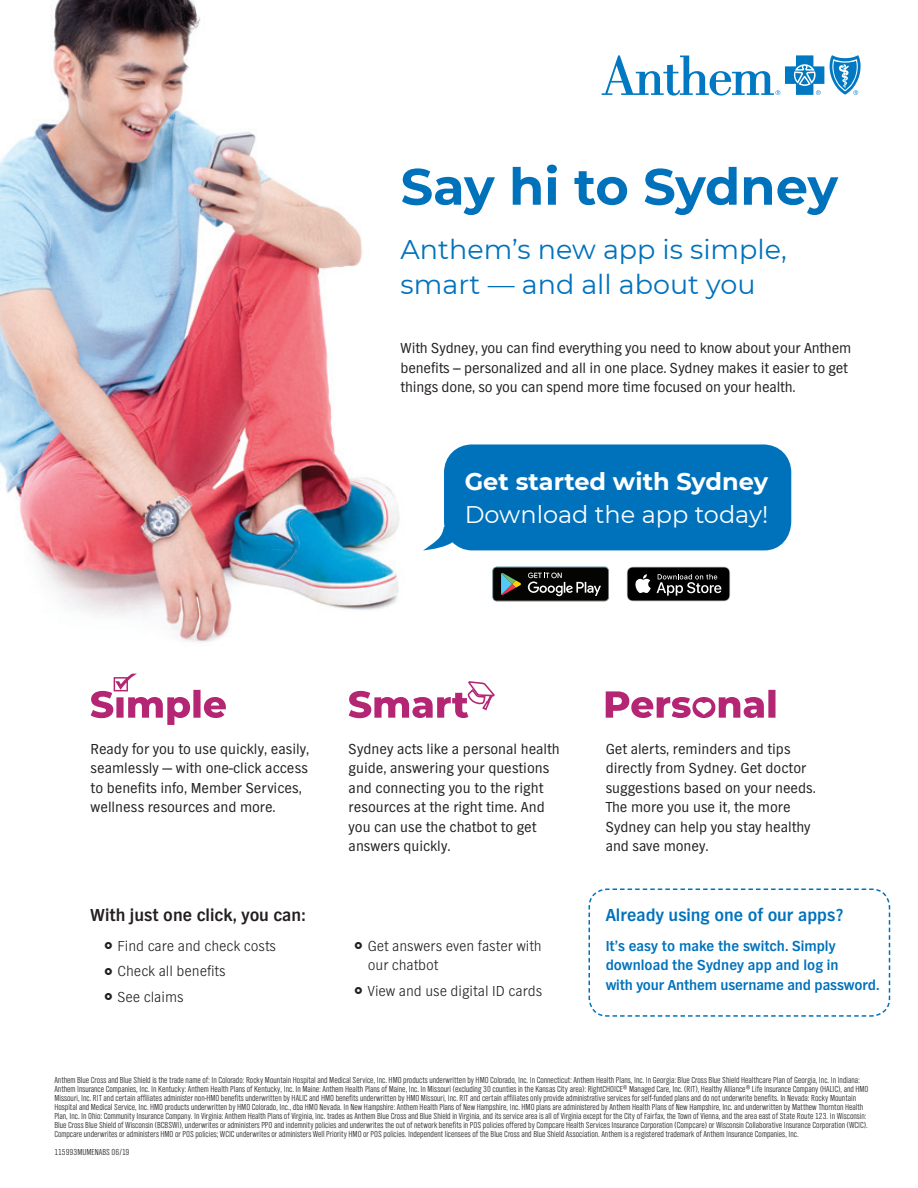
<style>
.page{position:relative;width:918px;height:1188px;background:#fff}
.page>*{position:absolute;margin:0;border:0;box-sizing:border-box;transform-origin:0 0}
.t1{font:700 51px "Montserrat";letter-spacing:-.01em;color:#0072bc}
.t2{font:27px/34.5px "Montserrat";color:#0072bc}
.t3{font:700 24px "Montserrat";color:#fff}
.t4{font:24px "Montserrat";color:#fff}
.Head_Sub__10_13__TVN{font:700 18px "TV Nord EF";color:#0072bc}
.Head_Sub__10_13__TVN-2{font:700 18px "TV Nord EF";color:#231f20}
.Body_copy__10_13__TV{font:15px/19.5px "TV Nord EF";color:#231f20}
.t5{font:300 15px/19.5px "TV Nord EF";color:#231f20}
.Body_copy__10_13__TV-2{font:700 15px/19.5px "TV Nord EF";color:#0072bc}
.Form__6_6__TVNord_Co{font:300 9px "TV Nord Cond EF";color:#231f20}
</style>
<div class="page">
<img style="left:0;top:0;width:461px;height:644px">
<svg style="left:606px;top:690px;width:170px;height:28px"></svg>
<svg style="left:349px;top:681px;width:146px;height:37px"></svg>
<svg style="left:91px;top:674px;width:135px;height:51px"></svg>
<div style="left:444px;top:444px;width:347px;height:106px;background:#0072bc;border-radius:28px"></div>
<svg style="left:423px;top:527px;width:43px;height:23px"></svg>
<svg style="left:492px;top:567px;width:117px;height:34px"></svg>
<svg style="left:627px;top:567px;width:103px;height:34px"></svg>
<svg style="left:588px;top:888px;width:303px;height:129px"></svg>
<svg style="left:830px;top:55px;width:31px;height:40px"></svg>
<svg style="left:602px;top:55px;width:222px;height:41px"></svg>
<p class="t1" style="left:401px;top:150px;width:439px">Say hi to Sydney</p>
<p class="t2" style="left:401px;top:232px;width:388px">Anthem’s new app is simple, smart — and all about you</p>
<p class="Body_copy__10_13__TV" style="left:401px;top:338px;width:452px">With Sydney, you can find everything you need to know about your Anthem benefits -- personalized and all in one place. Sydney makes it easier to get things done, so you can spend more time focused on your health.</p>
<p class="t3" style="left:465px;top:464px;width:305px">Get started with Sydney</p>
<p class="t4" style="left:465px;top:498px;width:305px">Download the app today!</p>
<p class="Body_copy__10_13__TV" style="left:91px;top:739px;width:220px">Ready for you to use quickly, easily, seamlessly — with one-click access to benefits info, Member Services, wellness resources and more.</p>
<p class="Body_copy__10_13__TV" style="left:349px;top:739px;width:213px">Sydney acts like a personal health guide, answering your questions and connecting you to the right resources at the right time. And you can use the chatbot to get answers quickly.</p>
<p class="Body_copy__10_13__TV" style="left:606px;top:739px;width:212px">Get alerts, reminders and tips directly from Sydney. Get doctor suggestions based on your needs.<br>The more you use it, the more<br>Sydney can help you stay healthy and save money.</p>
<p class="Head_Sub__10_13__TVN-2" style="left:91px;top:905px;width:216px">With just one click, you can:</p>
<p class="t5" style="left:118px;top:936px;width:160px">Find care and check costs</p>
<p class="t5" style="left:118px;top:961px;width:109px">Check all benefits</p>
<p class="t5" style="left:118px;top:987px;width:68px">See claims</p>
<p class="t5" style="left:368px;top:936px;width:175px">Get answers even faster with our chatbot</p>
<p class="t5" style="left:368px;top:981px;width:176px">View and use digital ID cards</p>
<p class="Head_Sub__10_13__TVN" style="left:606px;top:905px;width:239px">Already using one of our apps?</p>
<p class="Body_copy__10_13__TV-2" style="left:606px;top:936px;width:275px">It’s easy to make the switch. Simply download the Sydney app and log in<br>with your Anthem username and password.</p>
<p class="Form__6_6__TVNord_Co" style="left:54px;top:1075px;width:807px">Anthem Blue Cross and Blue Shield is the trade name of: In Colorado: Rocky Mountain Hospital and Medical Service, Inc. HMO products underwritten by HMO Colorado, Inc. In Connecticut: Anthem Health Plans, Inc. In Georgia: Blue Cross Blue Shield Healthcare Plan of Georgia, Inc. In Indiana:</p>
<p class="Form__6_6__TVNord_Co" style="left:54px;top:1084px;width:816px">Anthem Insurance Companies, Inc. In Kentucky: Anthem Health Plans of Kentucky, Inc. In Maine: Anthem Health Plans of Maine, Inc. In Missouri (excluding 30 counties in the Kansas City area): RightCHOICE® Managed Care, Inc. (RIT), Healthy Alliance® Life Insurance Company (HALIC), and HMO</p>
<p class="Form__6_6__TVNord_Co" style="left:54px;top:1093px;width:803px">Missouri, Inc. RIT and certain affiliates administer non-HMO benefits underwritten by HALIC and HMO benefits underwritten by HMO Missouri, Inc. RIT and certain affiliates only provide administrative services for self-funded plans and do not underwrite benefits. In Nevada: Rocky Mountain</p>
<p class="Form__6_6__TVNord_Co" style="left:54px;top:1102px;width:810px">Hospital and Medical Service, Inc. HMO products underwritten by HMO Colorado, Inc., dba HMO Nevada. In New Hampshire: Anthem Health Plans of New Hampshire, Inc. HMO plans are administered by Anthem Health Plans of New Hampshire, Inc. and underwritten by Matthew Thornton Health</p>
<p class="Form__6_6__TVNord_Co" style="left:54px;top:1111px;width:813px">Plan, Inc. In Ohio: Community Insurance Company. In Virginia: Anthem Health Plans of Virginia, Inc. trades as Anthem Blue Cross and Blue Shield in Virginia, and its service area is all of Virginia except for the City of Fairfax, the Town of Vienna, and the area east of State Route 123. In Wisconsin:</p>
<p class="Form__6_6__TVNord_Co" style="left:54px;top:1120px;width:815px">Blue Cross Blue Shield of Wisconsin (BCBSWI), underwrites or administers PPO and indemnity policies and underwrites the out of network benefits in POS policies offered by Compcare Health Services Insurance Corporation (Compcare) or Wisconsin Collaborative Insurance Corporation (WCIC).</p>
<p class="Form__6_6__TVNord_Co" style="left:54px;top:1129px;width:746px">Compcare underwrites or administers HMO or POS policies; WCIC underwrites or administers Well Priority HMO or POS policies. Independent licensees of the Blue Cross and Blue Shield Association. Anthem is a registered trademark of Anthem Insurance Companies, Inc.</p>
<p class="Form__6_6__TVNord_Co" style="left:54px;top:1147px;width:77px">115993MUMENABS 06/19</p>
</div>
